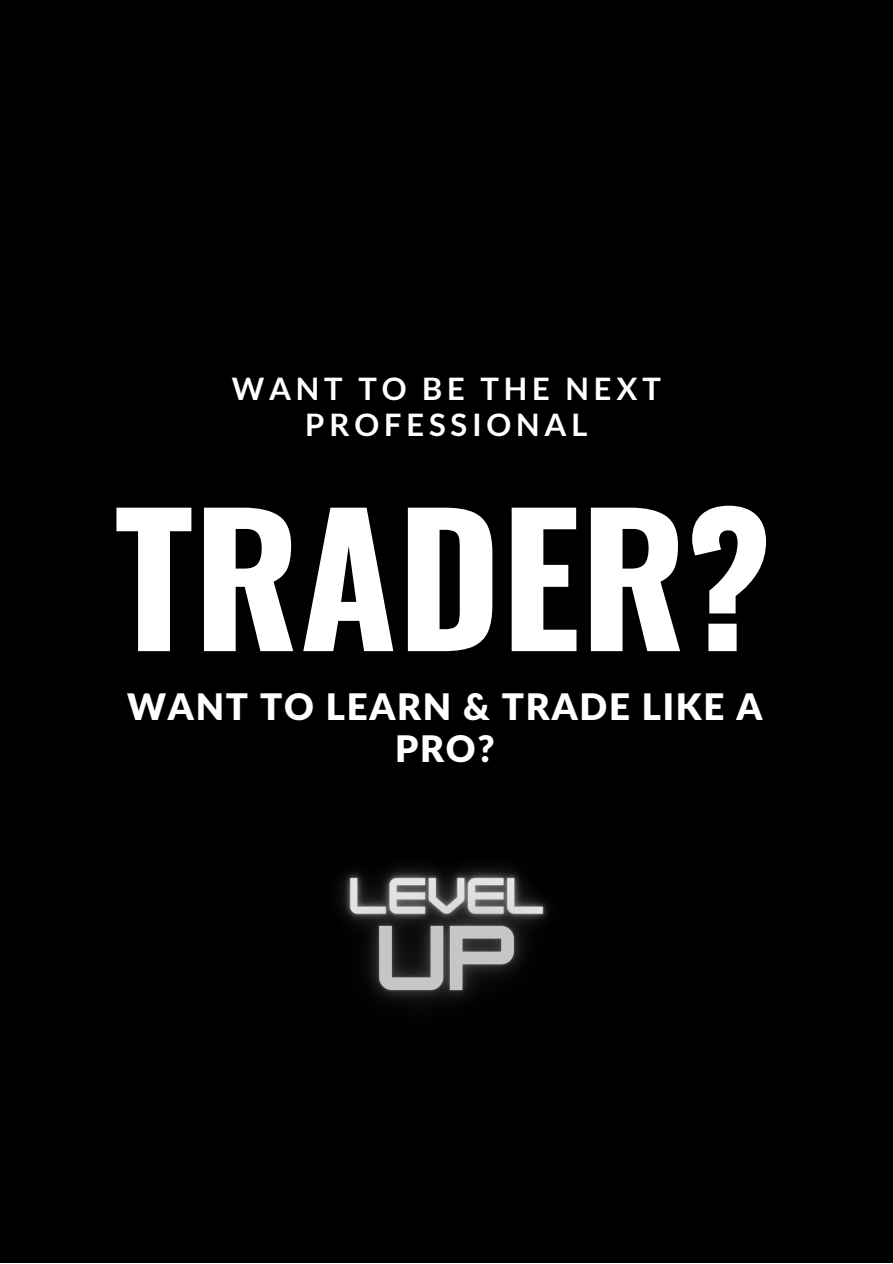
<style>
.page{position:relative;width:893px;height:1264px;background:#fff}
.page>*{position:absolute;margin:0;border:0;box-sizing:border-box;transform-origin:0 0}
.t1{font:700 177px "Oswald";color:#fff}
.t2{font:900 36.6px/42.2px "Lato Latin";letter-spacing:.045em;color:#fff;text-align:center}
.t3{font:700 31.05px/35.4px "Lato";letter-spacing:.155em;color:#fff;text-align:center}
</style>
<div class="page">
<div style="left:0;top:0;width:892px;height:1262px;background:#000"></div>
<img style="left:339px;top:866px;width:210px;height:137px">
<p class="t3" style="left:232px;top:370px;width:430px">WANT TO BE THE NEXT<br>PROFESSIONAL</p>
<p class="t1" style="left:114px;top:440px;width:659px">TRADER?</p>
<p class="t2" style="left:127px;top:687px;width:636px">WANT TO LEARN &amp; TRADE LIKE A<br>PRO?</p>
</div>
